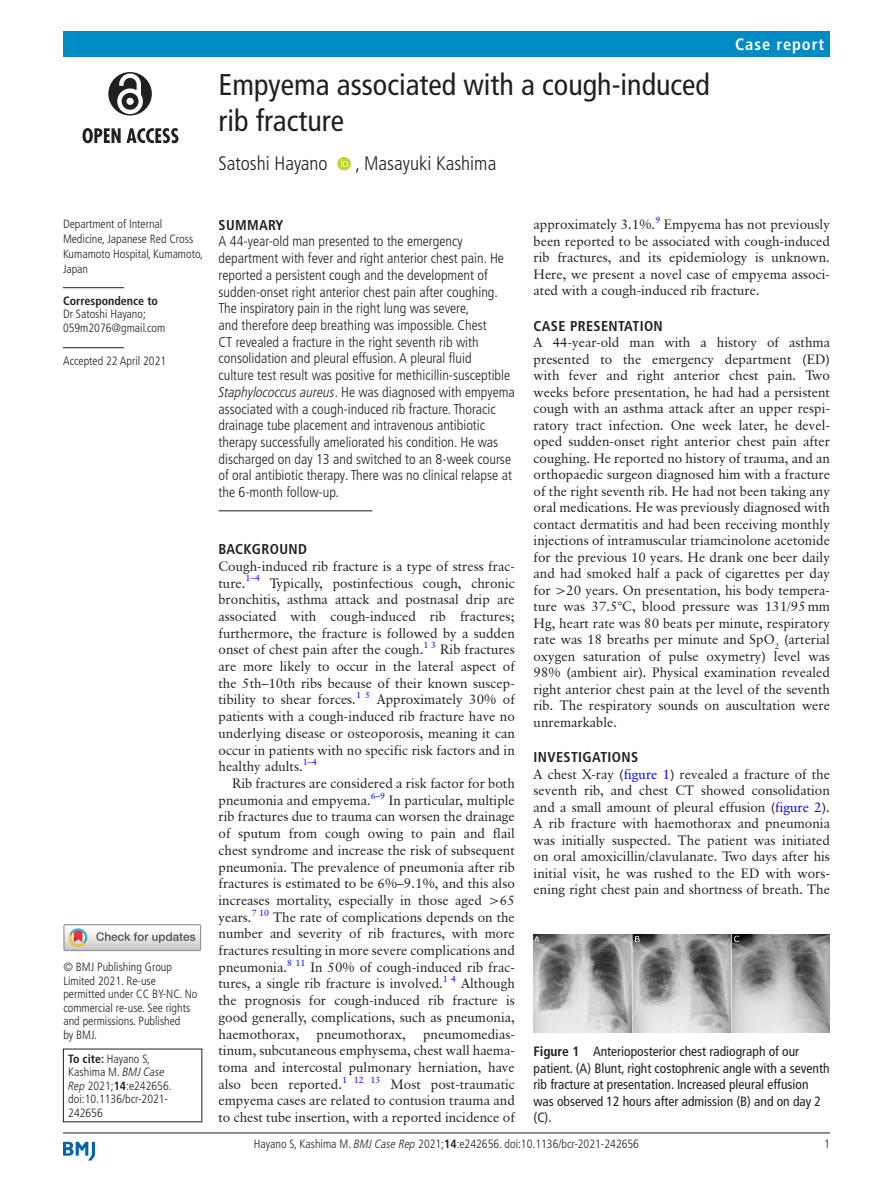
<style>
.page{position:relative;width:893px;height:1191px;background:#fff}
.page>*{position:absolute;margin:0;border:0;box-sizing:border-box;transform-origin:0 0}
.t1{font:condensed 30px/36px "Frutiger LT Pro";color:#231f20}
.t2{font:300 condensed 19.5px "Frutiger LT Pro";color:#231f20}
.t3{font:700 condensed 16.5px "Frutiger LT Std";letter-spacing:.055em;color:#fff}
.t4{font:300 condensed 14.25px/16.6px "Frutiger LT Pro";color:#231f20}
.t5{font:700 condensed 14.25px "Frutiger LT Pro";letter-spacing:.025em;color:#231f20}
.t6{font:13.5px/16.5px "Classical Garamond BT";color:#231f20;text-align:justify}
.t7{font:condensed 13.5px/16.5px "Frutiger LT Pro";color:#231f20}
.t8{font:300 condensed 12px/13.5px "Frutiger LT Pro";color:#231f20}
.t9{font:700 condensed 12px "Frutiger LT Pro";color:#231f20}
.t10{font:9px "Classical Garamond BT";color:#00f}
.s1{font-weight:700}
.s2{font-style:italic}
.s3{color:#00f}
</style>
<div class="page">
<hr style="left:63px;top:1132px;width:767px;height:1px;background:#231f20">
<svg style="left:63px;top:1141px;width:32px;height:19px"></svg>
<svg style="left:337px;top:157px;width:14px;height:13px"></svg>
<div style="left:63px;top:31px;width:767px;height:25px;background:#008bc5"></div>
<hr style="left:63px;top:287px;width:61px;height:1px;background:#231f20">
<hr style="left:63px;top:347px;width:61px;height:1px;background:#231f20">
<div style="left:63px;top:924px;width:138px;height:27px;border:1px solid #969090"></div>
<svg style="left:64px;top:924px;width:137px;height:26px"></svg>
<hr style="left:219px;top:510px;width:153px;height:1px;background:#231f20">
<img style="left:534px;top:934px;width:296px;height:98px">
<div style="left:108px;top:72px;width:44px;height:43px;background:#231f20;border-radius:50%"></div>
<svg style="left:83px;top:128px;width:38px;height:15px"></svg>
<svg style="left:127px;top:128px;width:51px;height:15px"></svg>
<svg style="left:115px;top:72px;width:30px;height:44px"></svg>
<div style="left:127px;top:98px;width:7px;height:7px;background:#fff;border-radius:50%"></div>
<h1 class="t1" style="left:219px;top:66px;width:493px">Empyema associated with a cough-induced rib fracture</h1>
<h2 class="t2" style="left:219px;top:152px;width:111px">Satoshi Hayano</h2>
<h2 class="t2" style="left:356px;top:152px;width:142px">, Masayuki Kashima</h2>
<p class="t3" style="left:735px;top:34px;width:91px">Case report</p>
<p class="t8" style="left:63px;top:216px;width:142px;line-height:15px">Department of Internal<br>Medicine, Japanese Red Cross<br>Kumamoto Hospital, Kumamoto,<br>Japan</p>
<p class="t9" style="left:63px;top:293px;width:97px">Correspondence to</p>
<p class="t8" style="left:63px;top:307px;width:104px">Dr Satoshi Hayano;<br>059m2076@gmail.com</p>
<p class="t8" style="left:63px;top:354px;width:105px">Accepted 22 April 2021</p>
<p class="t8" style="left:63px;top:960px;width:136px">© BMJ Publishing Group<br>Limited 2021. Re-use permitted under CC BY-NC. No commercial re-use. See rights and permissions. Published<br>by BMJ.</p>
<p class="t8" style="left:68px;top:1052px;width:105px"><span class="s1">To cite:</span> Hayano S,<br>Kashima M. <span class="s2">BMJ Case<br>Rep</span> 2021;<span class="s1">14</span>:e242656. doi:10.1136/bcr-2021-<br>242656</p>
<p class="t5" style="left:219px;top:216px;width:66px">SUMMARY</p>
<p class="t4" style="left:219px;top:233px;width:298px">A 44-year-old man presented to the emergency department with fever and right anterior chest pain. He reported a persistent cough and the development of sudden-onset right anterior chest pain after coughing.<br>The inspiratory pain in the right lung was severe,<br>and therefore deep breathing was impossible. Chest<br>CT revealed a fracture in the right seventh rib with consolidation and pleural effusion. A pleural fluid<br>culture test result was positive for methicillin-susceptible <span class="s2">Staphylococcus aureus</span>. He was diagnosed with empyema associated with a cough-induced rib fracture. Thoracic drainage tube placement and intravenous antibiotic therapy successfully ameliorated his condition. He was discharged on day 13 and switched to an 8-week course of oral antibiotic therapy. There was no clinical relapse at the 6-month follow-up.</p>
<p class="t5" style="left:219px;top:541px;width:90px">BACKGROUND</p>
<p class="t6" style="left:219px;top:557px;width:298px">Cough-induced rib fracture is a type of stress frac&shy;ture.<sup>1–4</sup> Typically, postinfectious cough, chronic bronchitis, asthma attack and postnasal drip are associated with cough-induced rib fractures; furthermore, the fracture is followed by a sudden onset of chest pain after the cough.<sup>1</sup> <sup>3</sup> Rib fractures are more likely to occur in the lateral aspect of the 5th–10th ribs because of their known suscep&shy;tibility to shear forces.</p>
<p class="t10" style="left:356px;top:689px;width:16px">1 5</p>
<p class="t6" style="left:219px;top:691px;width:298px;text-indent:158px">Approximately 30% of patients with a cough-induced rib fracture have no underlying disease or osteoporosis, meaning it can occur in patients with no specific risk factors and in healthy adults.</p>
<p class="t10" style="left:303px;top:756px;width:16px">1–4</p>
<p class="t6" style="left:219px;top:774px;width:298px;text-indent:14px">Rib fractures are considered a risk factor for both pneumonia and empyema.</p>
<p class="t10" style="left:371px;top:790px;width:16px">6–9</p>
<p class="t6" style="left:219px;top:791px;width:298px;text-indent:170px">In particular, multiple rib fractures due to trauma can worsen the drainage of sputum from cough owing to pain and flail chest syndrome and increase the risk of subsequent pneumonia. The prevalence of pneumonia after rib fractures is estimated to be 6%–9.1%, and this also increases mortality, especially in those aged &gt;65 years.<sup>7</sup> <sup>10</sup> The rate of complications depends on the number and severity of rib fractures, with more fractures resulting in more severe complications and pneumonia.</p>
<p class="t10" style="left:287px;top:957px;width:20px">8 11</p>
<p class="t6" style="left:219px;top:958px;width:298px;text-indent:92px">In 50% of cough-induced rib frac&shy;tures, a single rib fracture is involved.</p>
<p class="t10" style="left:443px;top:973px;width:15px">1 4</p>
<p class="t6" style="left:219px;top:975px;width:298px;text-indent:243px">Although the prognosis for cough-induced rib fracture is good generally, complications, such as pneumonia, haemothorax,</p>
<p class="t6" style="left:219px;top:1025px;width:298px;text-indent:205px">pneumomedias&shy;tinum, subcutaneous emphysema, chest wall haema&shy;toma and intercostal pulmonary herniation, have also been reported.</p>
<p class="t6" style="left:317px;top:1025px;width:91px">pneumothorax,</p>
<p class="t10" style="left:342px;top:1073px;width:40px">1 12 13</p>
<p class="t6" style="left:219px;top:1075px;width:298px;text-indent:172px">Most post-traumatic empyema cases are related to contusion trauma and to chest tube insertion, with a reported incidence of</p>
<p class="t6" style="left:534px;top:216px;width:123px">approximately 3.1%.</p>
<p class="t10" style="left:655px;top:214px;width:6px">9</p>
<p class="t6" style="left:534px;top:216px;width:298px;text-indent:130px">Empyema has not previously been reported to be associated with cough-induced rib fractures, and its epidemiology is unknown.<br>Here, we present a novel case of empyema associ&shy;ated with a cough-induced rib fracture.</p>
<p class="t5" style="left:534px;top:317px;width:131px">CASE PRESENTATION</p>
<p class="t6" style="left:534px;top:334px;width:298px">A 44-year-old man with a history of asthma presented to the emergency department (ED) with fever and right anterior chest pain. Two weeks before presentation, he had had a persistent cough with an asthma attack after an upper respi&shy;ratory tract infection. One week later, he devel&shy;oped sudden-onset right anterior chest pain after coughing. He reported no history of trauma, and an orthopaedic surgeon diagnosed him with a fracture of the right seventh rib. He had not been taking any oral medications. He was previously diagnosed with contact dermatitis and had been receiving monthly injections of intramuscular triamcinolone acetonide for the previous 10 years. He drank one beer daily and had smoked half a pack of cigarettes per day for &gt;20 years. On presentation, his body tempera&shy;ture was 37.5°C, blood pressure was 131/95mm Hg, heart rate was 80 beats per minute, respiratory rate was 18 breaths per minute and SpO<sub>2</sub> (arterial oxygen saturation of pulse oxymetry) level was 98% (ambient air). Physical examination revealed right anterior chest pain at the level of the seventh rib. The respiratory sounds on auscultation were unremarkable.</p>
<p class="t5" style="left:534px;top:748px;width:106px">INVESTIGATIONS</p>
<p class="t6" style="left:534px;top:765px;width:298px">A chest X-ray (<span class="s3">figure 1</span>) revealed a fracture of the seventh rib, and chest CT showed consolidation and a small amount of pleural effusion (<span class="s3">figure 2</span>).<br>A rib fracture with haemothorax and pneumonia was initially suspected. The patient was initiated on oral amoxicillin/clavulanate. Two days after his initial visit, he was rushed to the ED with wors&shy;ening right chest pain and shortness of breath. The</p>
<p class="t7" style="left:534px;top:1043px;width:297px"><span class="s1">Figure 1</span> Anterioposterior chest radiograph of our patient. (A) Blunt, right costophrenic angle with a seventh rib fracture at presentation. Increased pleural effusion was observed 12 hours after admission (B) and on day 2 (C).</p>
<p class="t8" style="left:254px;top:1136px;width:387px">Hayano S, Kashima M. <span class="s2">BMJ Case Rep</span> 2021;<span class="s1">14</span>:e242656. doi:10.1136/bcr-2021-242656</p>
<p class="t8" style="left:824px;top:1136px;width:7px">1</p>
</div>
